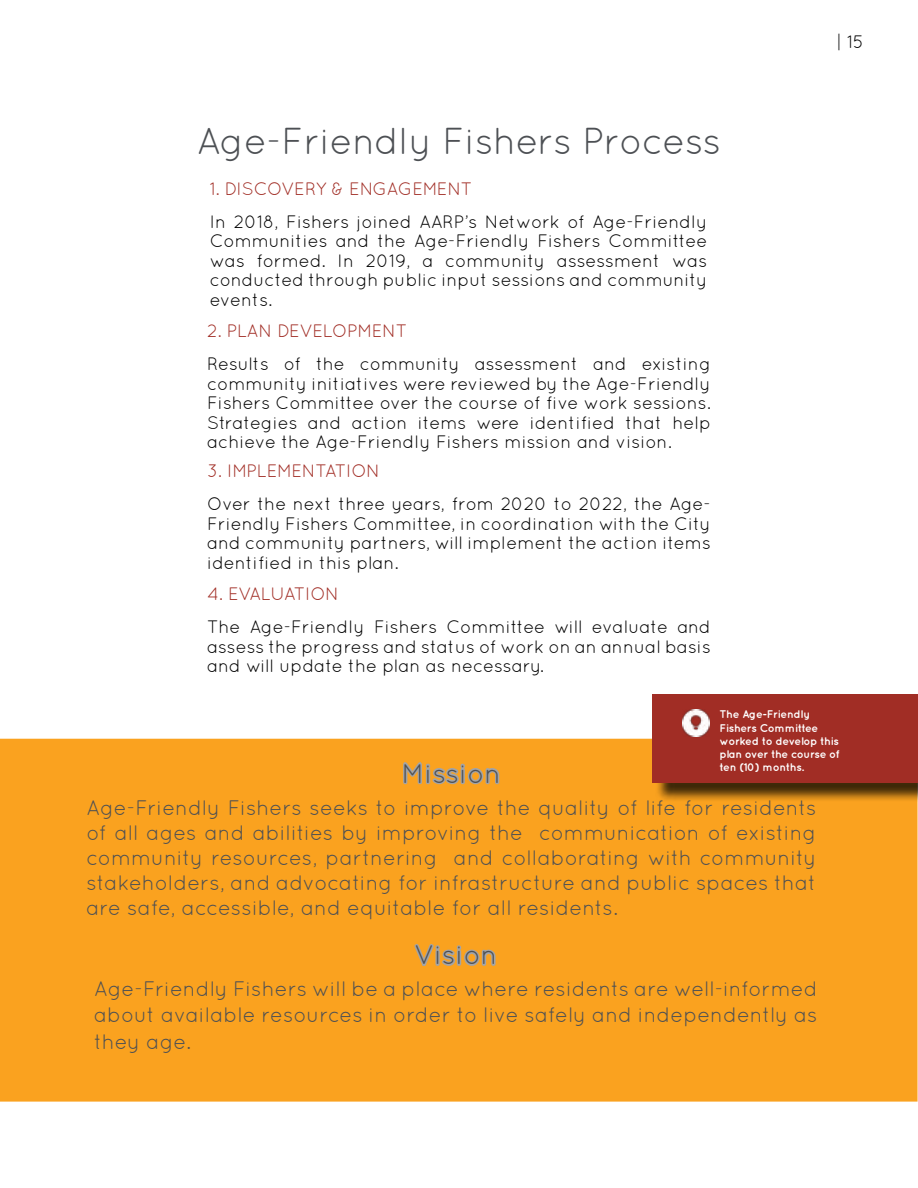
<style>
.page{position:relative;width:918px;height:1188px;background:#fff}
.page>*{position:absolute;margin:0;border:0;box-sizing:border-box;transform-origin:0 0}
.t1{font:37.5px "Quicksand";letter-spacing:-.01em;color:#4d5054}
.t2{font:27px "Quicksand";letter-spacing:.01em;color:#4d5054}
.t3{font:21px/25.2px "Quicksand";color:#4d5054;text-align:justify}
.t4{font:18px/19.5px "Quicksand";color:#000;text-align:justify}
.t5{font:18px "Quicksand";letter-spacing:-.01em;color:#a12d25}
.t6{font:18px "Quicksand";letter-spacing:-.03em;color:#a12d25}
.t7{font:700 11.1px/13.4px "Quicksand";letter-spacing:-.025em;color:#fff}
</style>
<div class="page">
<div style="left:5px;top:744px;width:907px;height:352px;background:#faa21f"></div>
<div style="left:0;top:739px;width:918px;height:363px;border:10px solid #faa21f"></div>
<svg style="left:403px;top:762px;width:97px;height:23px"></svg>
<svg style="left:414px;top:944px;width:82px;height:22px"></svg>
<div style="left:656px;top:697px;width:262px;height:105px;background:#000;opacity:.75"></div>
<div style="left:653px;top:694px;width:265px;height:89px;background:#a12d25"></div>
<img style="left:683px;top:709px;width:26px;height:27px">
<h1 class="t1" style="left:197px;top:119px;width:526px">Age-Friendly Fishers Process</h1>
<p class="t5" style="left:210px;top:178px;width:264px">1. DISCOVERY &amp; ENGAGEMENT</p>
<p class="t4" style="left:210px;top:212px;width:499px">In 2018, Fishers joined AARP’s Network of Age-Friendly Communities and the Age-Friendly Fishers Committee was formed. In 2019, a community assessment was conducted through public input sessions and community events.</p>
<p class="t5" style="left:207px;top:321px;width:202px">2. PLAN DEVELOPMENT</p>
<p class="t4" style="left:207px;top:354px;width:505px">Results of the community assessment and existing community initiatives were reviewed by the Age-Friendly Fishers Committee over the course of five work sessions.<br>Strategies and action items were identified that help achieve the Age-Friendly Fishers mission and vision.</p>
<p class="t5" style="left:207px;top:461px;width:175px">3. IMPLEMENTATION</p>
<p class="t4" style="left:207px;top:494px;width:505px">Over the next three years, from 2020 to 2022, the Age-Friendly Fishers Committee, in coordination with the City and community partners, will implement the action items identified in this plan.</p>
<p class="t6" style="left:207px;top:584px;width:133px">4. EVALUATION</p>
<p class="t4" style="left:207px;top:617px;width:505px">The Age-Friendly Fishers Committee will evaluate and assess the progress and status of work on an annual basis and will update the plan as necessary.</p>
<p class="t4" style="left:837px;top:32px;width:29px">| 15</p>
<p class="t7" style="left:720px;top:707px;width:122px">The Age-Friendly<br>Fishers Committee worked to develop this plan over the course of ten (10) months.</p>
<h2 class="t2" style="left:402px;top:758px;width:101px">Mission</h2>
<p class="t3" style="left:86px;top:795px;width:732px">Age-Friendly Fishers seeks to improve the quality of life for residents of all ages and abilities by improving the communication of existing community resources, partnering and collaborating with community stakeholders, and advocating for infrastructure and public spaces that are safe, accessible, and equitable for all residents.</p>
<h2 class="t2" style="left:414px;top:939px;width:84px">Vision</h2>
<p class="t3" style="left:94px;top:976px;width:725px;line-height:26.1px">Age-Friendly Fishers will be a place where residents are well-informed about available resources in order to live safely and independently as they age.</p>
</div>
